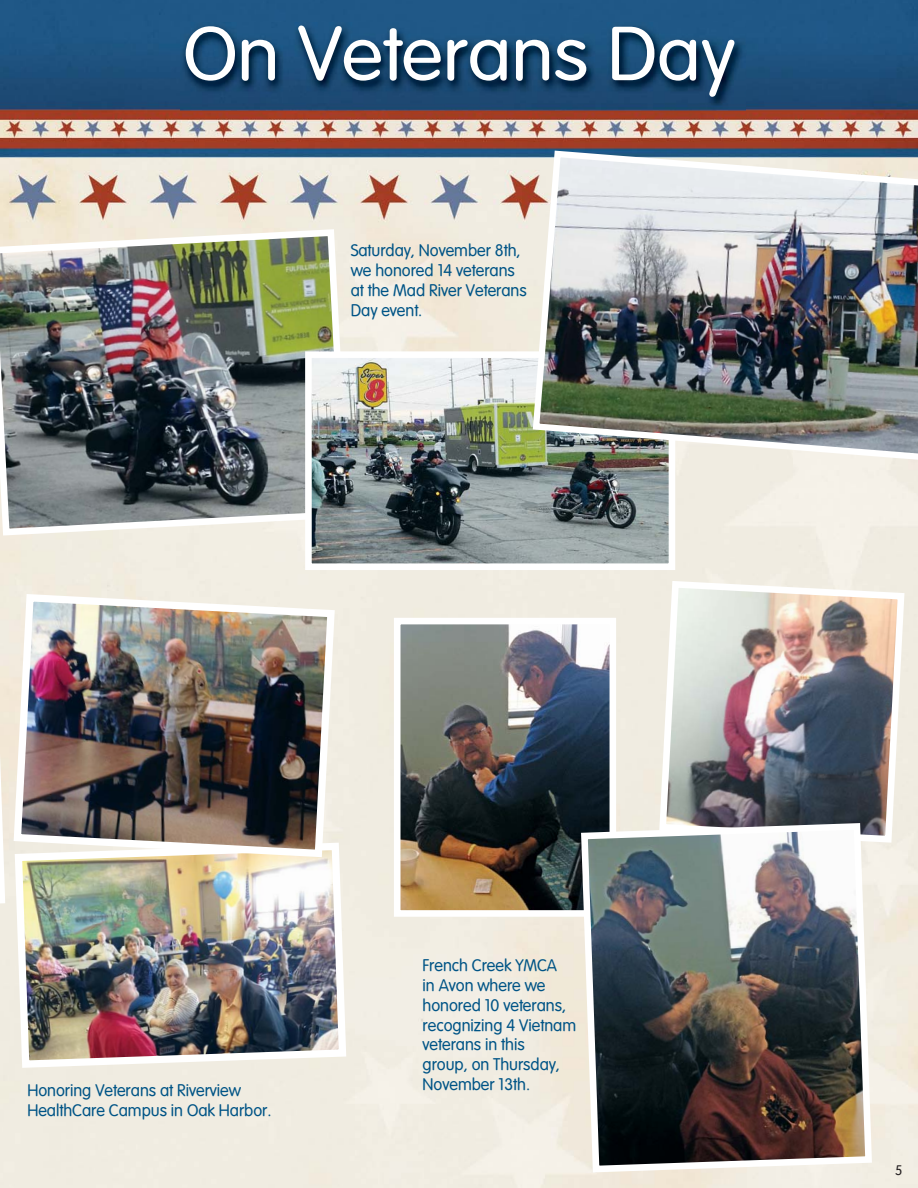
<style>
.page{position:relative;width:918px;height:1188px;background:#fff}
.page>*{position:absolute;margin:0;border:0;box-sizing:border-box;transform-origin:0 0}
.t1{font:75px "Vogel Normal";color:#fff;scale:1.05 1}
.t2{font:16.5px/19.8px "Vogel Normal";color:#005486}
.t3{font:13.5px "Vogel Normal";color:#231f20}
</style>
<div class="page">
<img style="left:0;top:0;width:918px;height:1188px">
<img style="left:11px;top:839px;width:339px;height:233px">
<img style="left:180px;top:23px;width:566px;height:87px">
<img style="left:0;top:226px;width:353px;height:313px">
<img style="left:313px;top:359px;width:354px;height:203px">
<div style="left:305px;top:351px;width:370px;height:219px;border:7px solid #fff"></div>
<img style="left:402px;top:626px;width:206px;height:283px">
<div style="left:394px;top:618px;width:222px;height:299px;border:7px solid #fff"></div>
<img style="left:656px;top:577px;width:252px;height:269px">
<img style="left:578px;top:820px;width:297px;height:356px">
<img style="left:10px;top:590px;width:329px;height:271px">
<svg style="left:0;top:599px;width:8px;height:578px;background:#f1ece0"></svg>
<img style="left:529px;top:147px;width:389px;height:317px">
<h1 class="t1" style="left:183px;top:11px;width:526px">On Veterans Day</h1>
<p class="t2" style="left:351px;top:241px;width:177px">Saturday, November 8th, we honored 14 veterans at the Mad River Veterans<br>Day event.</p>
<p class="t2" style="left:27px;top:1081px;width:246px">Honoring Veterans at Riverview<br>HealthCare Campus in Oak Harbor.</p>
<p class="t2" style="left:423px;top:955px;width:155px">French Creek YMCA<br>in Avon where we honored 10 veterans, recognizing 4 Vietnam veterans in this<br>group, on Thursday,<br>November 13th.</p>
<p class="t3" style="left:895px;top:1162px;width:9px">5</p>
</div>
